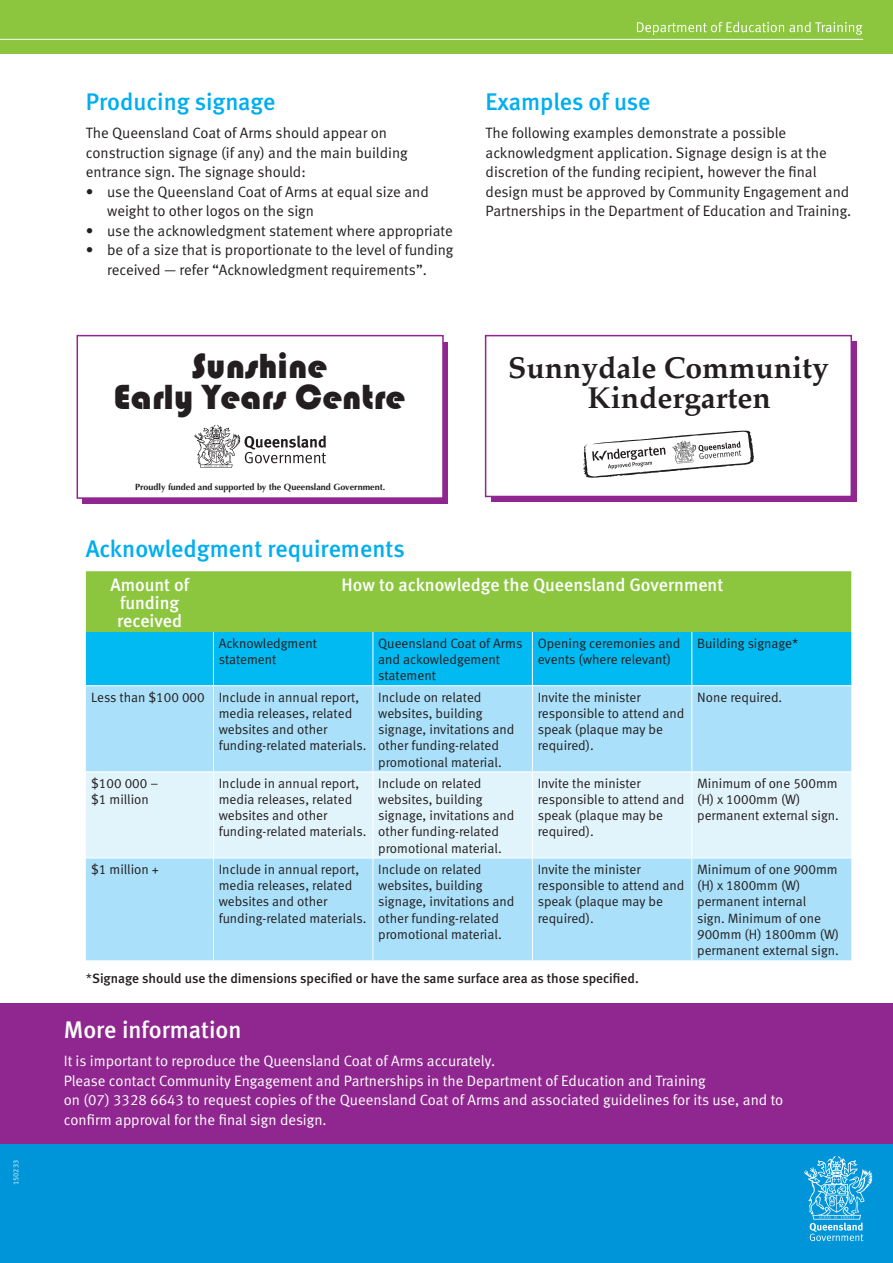
<style>
.page{position:relative;width:893px;height:1263px;background:#fff}
.page>*{position:absolute;margin:0;border:0;box-sizing:border-box;transform-origin:0 0}
.t1{font:36px/30.8px "Bauhaus 93";color:#231f20;text-align:center}
.t2{font:700 30px/30px "Palatino";color:#231f20}
.t3{font:24px "Meta Medium LF";color:#00aeef}
.t4{font:24px "Meta Medium LF";color:#fff}
.t5{font:18px/18px "Meta Medium LF";color:#fff;text-align:center}
.t6{font:15px/19.5px "Meta Normal LF";color:#231f20}
.t7{font:15px/19.5px "Meta Normal LF";color:#fff}
.t8{font:13.5px/16.2px "Meta Normal LF";color:#231f20}
.t9{font:13.5px "Meta Medium LF";color:#231f20}
.t10{font:700 9px "Optima";color:#231f20}
.t11{font:7.5px "Meta Medium LF";color:#fff}
.s1{font-family:"Meta Normal LF"}
</style>
<div class="page">
<div style="left:0;top:1135px;width:893px;height:128px;background:#0095d9"></div>
<div style="left:491px;top:342px;width:366px;height:160px;background:#90268f"></div>
<div style="left:485px;top:335px;width:367px;height:162px;background:#fff;border:2px solid #90268f"></div>
<div style="left:0;top:1003px;width:893px;height:141px;background:#90268f"></div>
<div style="left:86px;top:571px;width:765px;height:61px;background:#8bc63e"></div>
<div style="left:86px;top:632px;width:765px;height:53px;background:#00baf1"></div>
<div style="left:86px;top:686px;width:765px;height:274px;background:#aae0f9"></div>
<div style="left:86px;top:772px;width:765px;height:86px;background:#e1f4fc"></div>
<hr style="left:213px;top:632px;width:1px;height:53px;background:#fff">
<hr style="left:373px;top:632px;width:1px;height:53px;background:#fff">
<hr style="left:532px;top:632px;width:1px;height:53px;background:#fff">
<hr style="left:691px;top:632px;width:1px;height:53px;background:#fff">
<hr style="left:213px;top:686px;width:1px;height:85px;background:#fff">
<hr style="left:373px;top:686px;width:1px;height:85px;background:#fff">
<hr style="left:532px;top:686px;width:1px;height:85px;background:#fff">
<hr style="left:691px;top:686px;width:1px;height:85px;background:#fff">
<hr style="left:86px;top:771px;width:127px;height:1px;background:#fff">
<hr style="left:213px;top:771px;width:160px;height:1px;background:#fff">
<hr style="left:213px;top:772px;width:1px;height:86px;background:#fff">
<hr style="left:373px;top:771px;width:159px;height:1px;background:#fff">
<hr style="left:373px;top:772px;width:1px;height:86px;background:#fff">
<hr style="left:532px;top:771px;width:160px;height:1px;background:#fff">
<hr style="left:532px;top:772px;width:1px;height:86px;background:#fff">
<hr style="left:692px;top:771px;width:159px;height:1px;background:#fff">
<hr style="left:691px;top:772px;width:1px;height:86px;background:#fff">
<hr style="left:86px;top:858px;width:127px;height:1px;background:#fff">
<hr style="left:213px;top:858px;width:160px;height:1px;background:#fff">
<hr style="left:213px;top:858px;width:1px;height:102px;background:#fff">
<hr style="left:373px;top:858px;width:159px;height:1px;background:#fff">
<hr style="left:373px;top:858px;width:1px;height:102px;background:#fff">
<hr style="left:532px;top:858px;width:160px;height:1px;background:#fff">
<hr style="left:532px;top:858px;width:1px;height:102px;background:#fff">
<hr style="left:692px;top:858px;width:159px;height:1px;background:#fff">
<hr style="left:691px;top:858px;width:1px;height:102px;background:#fff">
<div style="left:82px;top:342px;width:366px;height:161px;background:#90268f"></div>
<div style="left:77px;top:335px;width:367px;height:164px;background:#fff;border:2px solid #90268f"></div>
<svg style="left:194px;top:425px;width:132px;height:43px"></svg>
<svg style="left:583px;top:430px;width:171px;height:48px"></svg>
<svg style="left:804px;top:1156px;width:68px;height:85px"></svg>
<div style="left:0;top:0;width:893px;height:53px;background:#8bc63e"></div>
<hr style="left:0;top:39px;width:863px;height:1px;background:#fff">
<svg style="left:637px;top:22px;width:226px;height:13px"></svg>
<p class="t11" style="left:12px;top:1185px;width:27px;rotate:-90deg">150233</p>
<h3 class="t3" style="left:86px;top:88px;width:191px">Producing signage</h3>
<p class="t6" style="left:86px;top:123px;width:323px">The Queensland Coat of Arms should appear on construction signage (if any) and the main building entrance sign. The signage should:</p>
<p class="t6" style="left:107px;top:182px;width:323px;text-indent:-21px">• use the Queensland Coat of Arms at equal size and weight to other logos on the sign</p>
<p class="t6" style="left:86px;top:221px;width:368px">• use the acknowledgment statement where appropriate</p>
<p class="t6" style="left:86px;top:240px;width:369px;text-align:center">• be of a size that is proportionate to the level of funding received — refer “Acknowledgment requirements”.</p>
<h3 class="t3" style="left:486px;top:88px;width:167px">Examples of use</h3>
<p class="t6" style="left:486px;top:123px;width:367px">The following examples demonstrate a possible acknowledgment application. Signage design is at the discretion of the funding recipient, however the final design must be approved by Community Engagement and Partnerships in the Department of Education and Training.</p>
<h1 class="t1" style="left:114px;top:351px;width:293px">Sunshine<br>Early Years Centre</h1>
<h2 class="t2" style="left:587px;top:352px;width:243px;text-indent:-79px">Sunnydale Community<br>Kindergarten</h2>
<p class="t10" style="left:135px;top:482px;width:252px">Proudly funded and supported by the Queensland Government.</p>
<h3 class="t3" style="left:86px;top:534px;width:320px">Acknowledgment requirements</h3>
<h3 class="t5" style="left:110px;top:575px;width:80px">Amount of funding received</h3>
<h3 class="t5" style="left:342px;top:575px;width:383px">How to acknowledge the Queensland Government</h3>
<p class="t8" style="left:219px;top:635px;width:100px">Acknowledgment statement</p>
<p class="t8" style="left:378px;top:635px;width:146px">Queensland Coat of Arms and ackowledgement statement</p>
<p class="t8" style="left:538px;top:635px;width:144px">Opening ceremonies and events (where relevant)</p>
<p class="t8" style="left:697px;top:635px;width:103px">Building signage*</p>
<p class="t8" style="left:219px;top:689px;width:149px;text-indent:-128px">Less than $100 000 Include in annual report, media releases, related websites and other funding-related materials.</p>
<p class="t8" style="left:378px;top:689px;width:138px">Include on related websites, building signage, invitations and other funding-related promotional material.</p>
<p class="t8" style="left:538px;top:689px;width:148px">Invite the minister responsible to attend and speak (plaque may be required).</p>
<p class="t8" style="left:697px;top:689px;width:87px">None required.</p>
<p class="t8" style="left:91px;top:775px;width:69px">$100 000 – $1 million</p>
<p class="t8" style="left:219px;top:775px;width:149px">Include in annual report, media releases, related websites and other funding-related materials.</p>
<p class="t8" style="left:378px;top:775px;width:138px">Include on related websites, building signage, invitations and other funding-related promotional material.</p>
<p class="t8" style="left:538px;top:775px;width:148px">Invite the minister responsible to attend and speak (plaque may be required).</p>
<p class="t8" style="left:697px;top:775px;width:143px">Minimum of one 500mm (H) x 1000mm (W) permanent external sign.</p>
<p class="t8" style="left:91px;top:861px;width:69px">$1 million +</p>
<p class="t8" style="left:219px;top:861px;width:149px">Include in annual report, media releases, related websites and other funding-related materials.</p>
<p class="t8" style="left:378px;top:861px;width:138px">Include on related websites, building signage, invitations and other funding-related promotional material.</p>
<p class="t8" style="left:538px;top:861px;width:148px">Invite the minister responsible to attend and speak (plaque may be required).</p>
<p class="t8" style="left:697px;top:861px;width:144px">Minimum of one 900mm (H) x 1800mm (W) permanent internal<br>sign. Minimum of one<br>900mm (H) 1800mm (W) permanent external sign.</p>
<p class="t9" style="left:86px;top:971px;width:554px"><span class="s1">*</span>Signage should use the dimensions specified or have the same surface area as those specified.</p>
<h3 class="t4" style="left:64px;top:1016px;width:179px">More information</h3>
<p class="t7" style="left:64px;top:1051px;width:721px">It is important to reproduce the Queensland Coat of Arms accurately.<br>Please contact Community Engagement and Partnerships in the Department of Education and Training<br>on (07) 3328 6643 to request copies of the Queensland Coat of Arms and associated guidelines for its use, and to confirm approval for the final sign design.</p>
</div>
